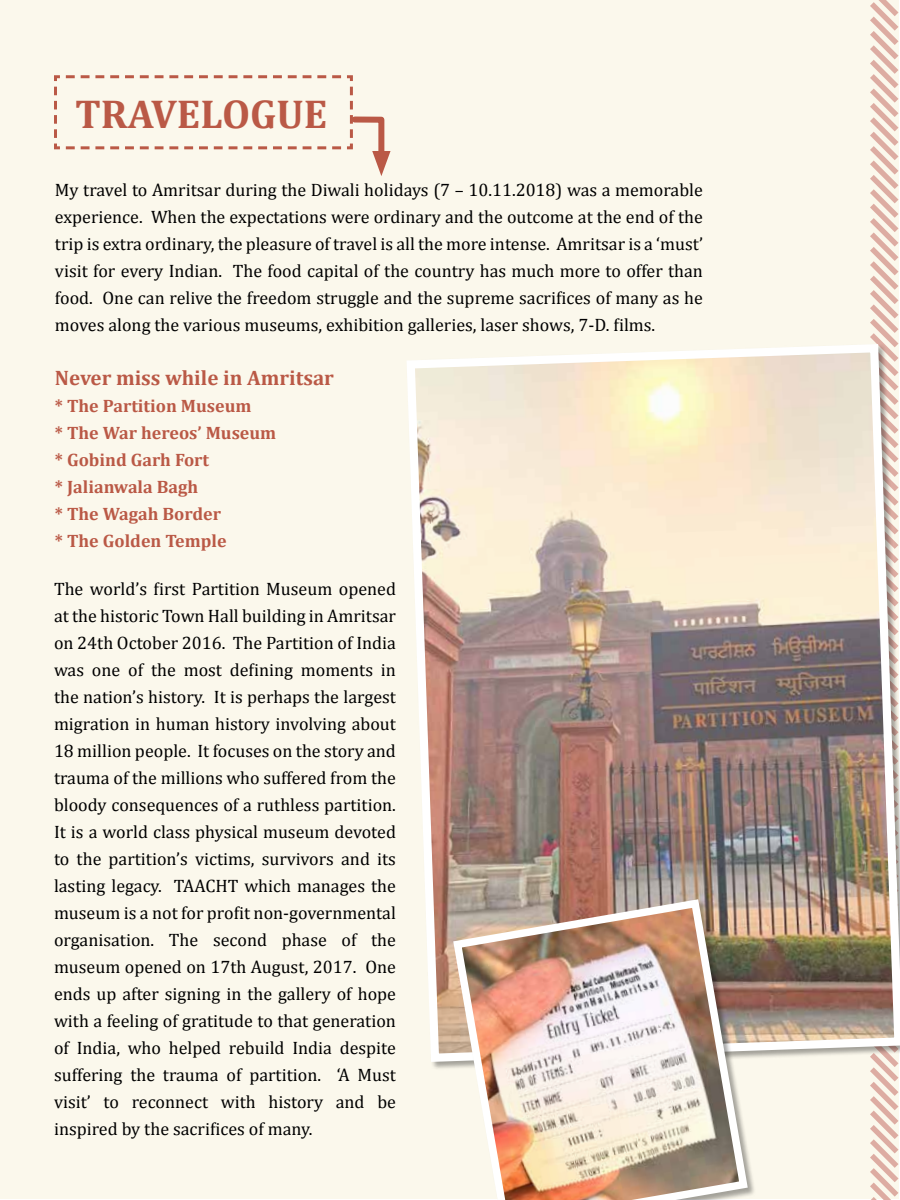
<style>
.page{position:relative;width:900px;height:1200px;background:#fff}
.page>*{position:absolute;margin:0;border:0;box-sizing:border-box;transform-origin:0 0}
.t1{font:700 40.5px "Cambria";color:#ba5946}
.t2{font:700 21px "Cambria";color:#ba5946}
.t3{font:18px/27px "Cambria";color:#000;text-align:justify}
.t4{font:700 18px/27px "Cambria";color:#ba5946}
</style>
<div class="page">
<div style="left:0;top:0;width:898px;height:1198px;background:#fbf8ec"></div>
<svg style="left:864px;top:0;width:35px;height:1200px"></svg>
<img style="left:407px;top:340px;width:493px;height:726px">
<img style="left:449px;top:895px;width:303px;height:305px">
<svg style="left:54px;top:75px;width:337px;height:101px"></svg>
<h1 class="t1" style="left:75px;top:86px;width:254px">Travelogue</h1>
<p class="t3" style="left:55px;top:176px;width:650px">My travel to Amritsar during the Diwali holidays (7 – 10.11.2018) was a memorable experience. When the expectations were ordinary and the outcome at the end of the trip is extra ordinary, the pleasure of travel is all the more intense. Amritsar is a ‘must’ visit for every Indian. The food capital of the country has much more to offer than food. One can relive the freedom struggle and the supreme sacrifices of many as he moves along the various museums, exhibition galleries, laser shows, 7-D. films.</p>
<p class="t2" style="left:55px;top:363px;width:280px">Never miss while in Amritsar</p>
<p class="t4" style="left:55px;top:391px;width:223px">* The Partition Museum<br>* The War hereos’ Museum * Gobind Garh Fort<br>* Jalianwala Bagh<br>* The Wagah Border<br>* The Golden Temple</p>
<p class="t3" style="left:54px;top:575px;width:344px">The world’s first Partition Museum opened at the historic Town Hall building in Amritsar on 24th October 2016. The Partition of India was one of the most defining moments in the nation’s history. It is perhaps the largest migration in human history involving about 18 million people. It focuses on the story and trauma of the millions who suffered from the bloody consequences of a ruthless partition.<br>It is a world class physical museum devoted to the partition’s victims, survivors and its lasting legacy. TAACHT which manages the museum is a not for profit non-governmental organisation. The second phase of the museum opened on 17th August, 2017. One ends up after signing in the gallery of hope with a feeling of gratitude to that generation of India, who helped rebuild India despite suffering the trauma of partition. ‘A Must visit’ to reconnect with history and be inspired by the sacrifices of many.</p>
</div>
